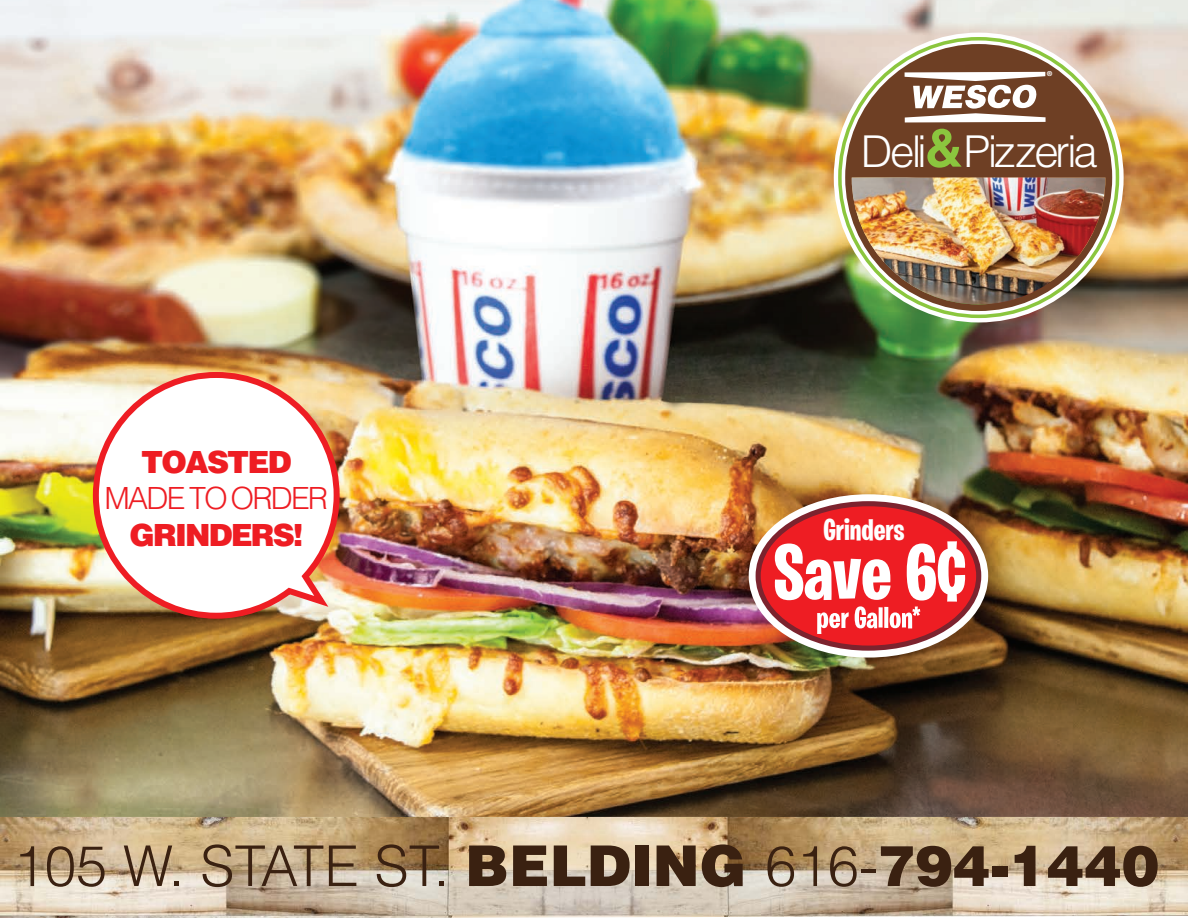
<style>
.page{position:relative;width:1188px;height:918px;background:#fff}
.page>*{position:absolute;margin:0;border:0;box-sizing:border-box;transform-origin:0 0}
.t1{font:700 78.3px "Burbank Big Condensed";color:#fff}
.t2{font:300 56.25px "Helvetica";color:#3a2111}
.t3{font:700 52.95px "Helvetica";color:#8bc63e}
.t4{font:300 43.95px "Helvetica";letter-spacing:-.06em;color:#fff}
.t5{font:900 30.6px "Helvetica";letter-spacing:-.06em;color:#ee1d23}
.t6{font:300 30.6px "Helvetica";letter-spacing:-.06em;color:#ee1d23}
.t7{font:700 30.45px "Burbank Big Condensed";color:#fff}
.t8{font:700 6.75px "Helvetica";color:#fff}
.s1{font-weight:900}
</style>
<div class="page">
<img style="left:0;top:0;width:1187px;height:817px">
<div style="left:749px;top:494px;width:239px;height:164px;border:24px solid #fff;border-radius:50%"></div>
<div style="left:756px;top:501px;width:225px;height:150px;border:10px solid #7c232e;border-radius:50%"></div>
<div style="left:761px;top:506px;width:215px;height:140px;background:#ee1d23;border-radius:50%"></div>
<svg style="left:817px;top:606px;width:103px;height:28px"></svg>
<svg style="left:90px;top:369px;width:253px;height:253px"></svg>
<img style="left:829px;top:28px;width:299px;height:299px">
<img style="left:838px;top:37px;width:281px;height:281px">
<svg style="left:845px;top:44px;width:267px;height:267px;fill:#6e3f24"></svg>
<svg style="left:905px;top:72px;width:141px;height:50px"></svg>
<img style="left:852px;top:178px;width:253px;height:126px">
<img style="left:0;top:817px;width:1188px;height:101px">
<p class="t8" style="left:1047px;top:70px;width:6px">®</p>
<p class="t5" style="left:141px;top:442px;width:152px">TOASTED</p>
<p class="t6" style="left:104px;top:479px;width:226px">MADE TOORDER</p>
<p class="t5" style="left:129px;top:515px;width:175px">GRINDERS!</p>
<p class="t3" style="left:925px;top:116px;width:40px">&amp;</p>
<p class="t4" style="left:861px;top:124px;width:238px">Deli Pizzeria</p>
<p class="t7" style="left:823px;top:512px;width:83px">Grinders</p>
<h1 class="t1" style="left:774px;top:526px;width:194px">Save 6¢</h1>
<p class="t2" style="left:13px;top:831px;width:1147px">105 W. STATE ST. <span class="s1">BELDING</span> 616-<span class="s1">794-1440</span></p>
</div>
